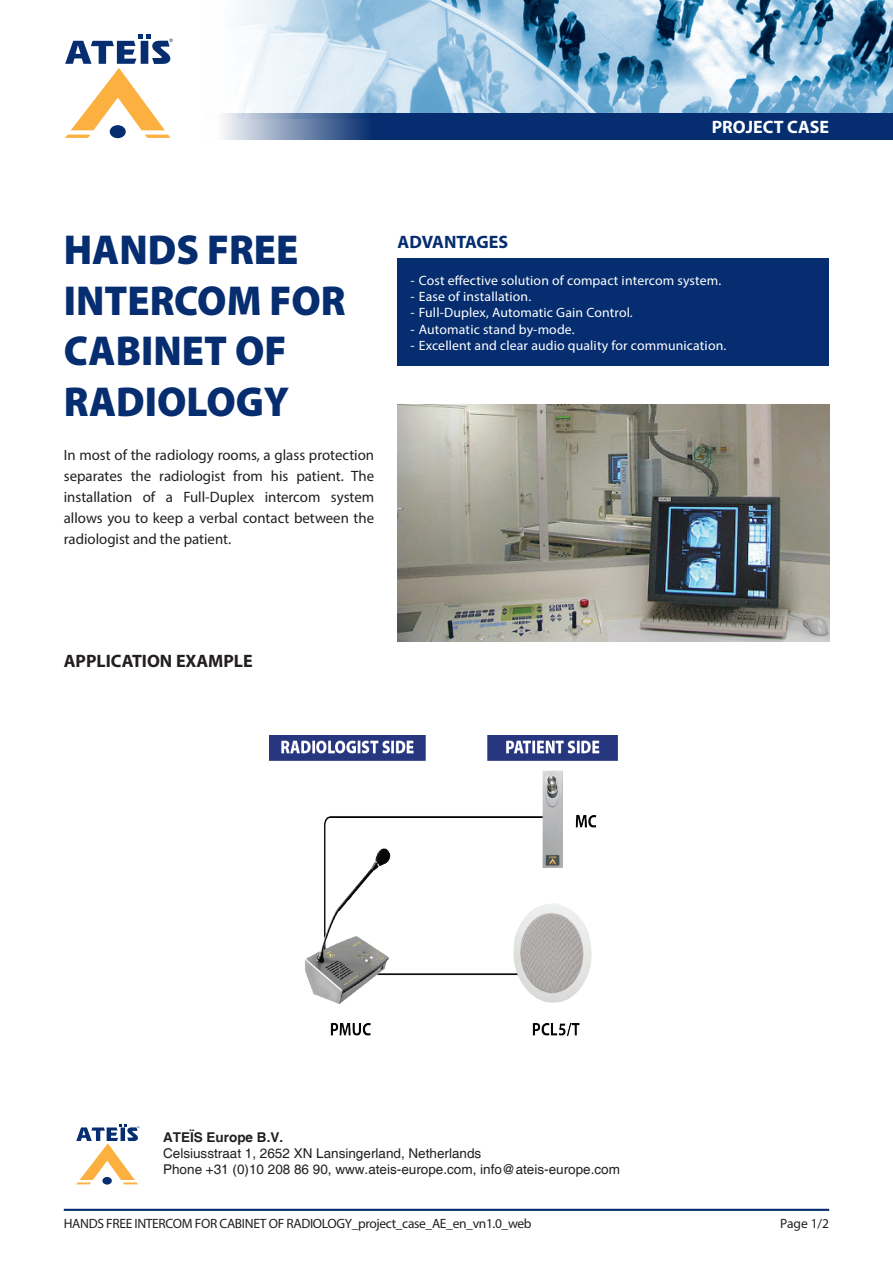
<style>
.page{position:relative;width:893px;height:1263px;background:#fff}
.page>*{position:absolute;margin:0;border:0;box-sizing:border-box;transform-origin:0 0}
.t1{font:900 42px/50.4px "Myriad Pro";color:#052d6f;scale:.96 1}
.t2{font:700 18px "Myriad Pro";color:#231f20}
.t3{font:700 18px "Myriad Pro";color:#fff}
.t4{font:700 18px "Myriad Pro";color:#052d6f}
.t5{font:15px/21px "Myriad Pro";color:#231f20;text-align:justify}
.t6{font:13.5px "Myriad Pro";letter-spacing:.01em;color:#fff}
.t7{font:13.5px/16.2px "Helvetica";color:#231f20}
.t8{font:13.5px "Myriad Pro";letter-spacing:-.025em;color:#231f20}
.t9{font:700 13.5px "Helvetica";color:#231f20}
</style>
<div class="page">
<hr style="left:64px;top:1209px;width:765px;height:2px;background:#052d6f">
<svg style="left:65px;top:35px;width:108px;height:103px"></svg>
<img style="left:398px;top:405px;width:431px;height:237px">
<img style="left:270px;top:735px;width:348px;height:302px">
<img style="left:222px;top:0;width:671px;height:114px">
<div style="left:398px;top:259px;width:431px;height:107px;background:#052d6f"></div>
<svg style="left:222px;top:114px;width:671px;height:26px;background:#1f437e"></svg>
<svg style="left:76px;top:1124px;width:63px;height:60px"></svg>
<p class="t3" style="left:712px;top:115px;width:119px">PROJECT CASE</p>
<h1 class="t1" style="left:64px;top:223px;width:295px">HANDS FREE<br>INTERCOM FOR<br>CABINET OF<br>RADIOLOGY</h1>
<p class="t5" style="left:64px;top:444px;width:312px">In most of the radiology rooms, a glass protection separates the radiologist from his patient. The installation of a Full-Duplex intercom system allows you to keep a verbal contact between the radiologist and the patient.</p>
<p class="t4" style="left:398px;top:230px;width:112px">ADVANTAGES</p>
<p class="t6" style="left:410px;top:272px;width:312px">- Cost effective solution of compact intercom system.</p>
<p class="t6" style="left:410px;top:288px;width:122px">- Ease of installation.</p>
<p class="t6" style="left:410px;top:305px;width:224px">- Full-Duplex, Automatic Gain Control.</p>
<p class="t6" style="left:410px;top:321px;width:166px">- Automatic stand by-mode.</p>
<p class="t6" style="left:410px;top:337px;width:317px">- Excellent and clear audio quality for communication.</p>
<p class="t2" style="left:64px;top:649px;width:190px">APPLICATION EXAMPLE</p>
<p class="t9" style="left:163px;top:1129px;width:122px">ATEÏS Europe B.V.</p>
<p class="t7" style="left:163px;top:1146px;width:458px">Celsiusstraat 1, 2652 XN Lansingerland, Netherlands<br>Phone +31 (0)10 208 86 90, www.ateis-europe.com, info@ateis-europe.com</p>
<p class="t8" style="left:64px;top:1215px;width:469px">HANDS FREE INTERCOM FOR CABINET OF RADIOLOGY_project_case_AE_en_vn1.0_web</p>
<p class="t8" style="left:780px;top:1215px;width:50px">Page 1/2</p>
</div>
